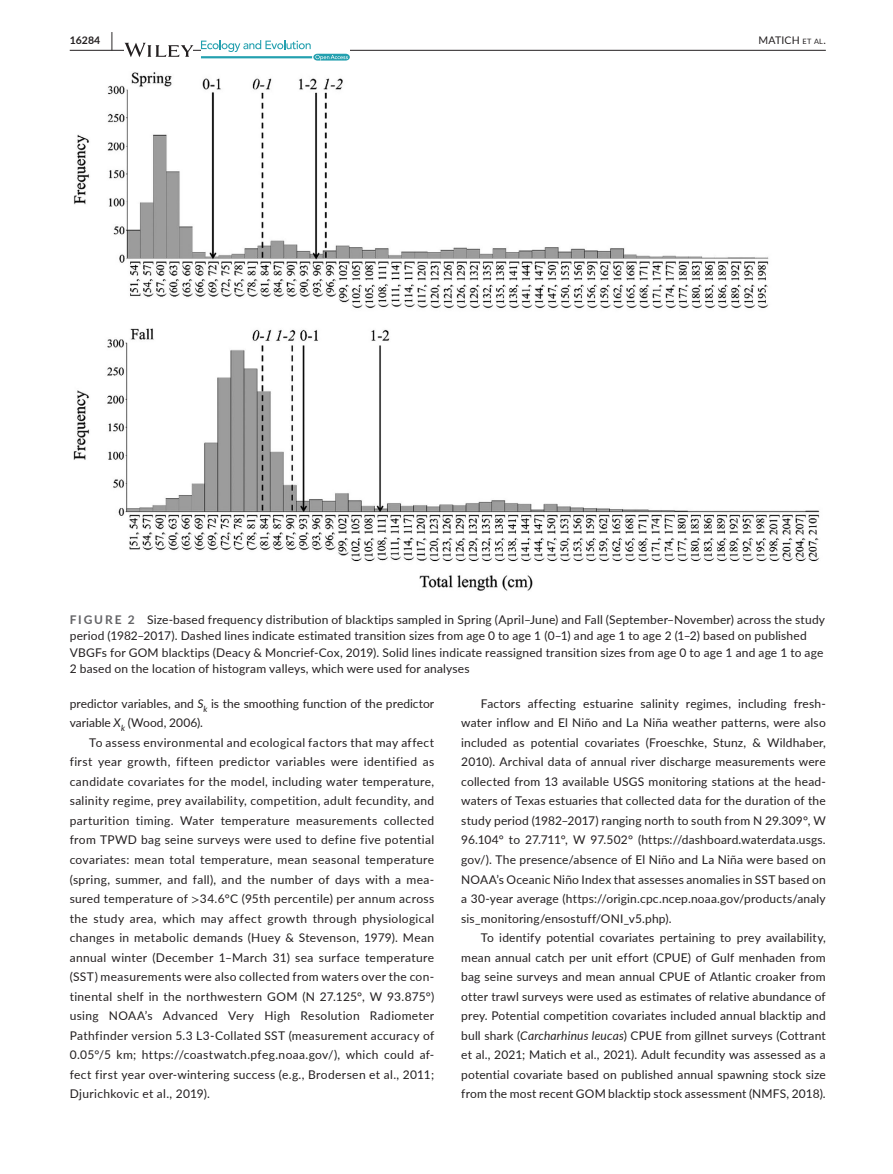
<style>
.page{position:relative;width:893px;height:1174px;background:#fff}
.page>*{position:absolute;margin:0;border:0;box-sizing:border-box;transform-origin:0 0}
.t1{font:12px/19.5px "Lato";letter-spacing:.015em;color:#231f20;text-align:justify}
.t2{font:10.5px "Lato";letter-spacing:.02em;color:#231f20}
.t3{font:700 10.5px "Lato";color:#231f20}
.s1{font-size:19.5px}
.s2{font-size:7.35px}
.s3{font-weight:700;color:#636366}
.s4{font-style:italic}
.s5{font-family:"STIX"}
</style>
<div class="page">
<hr style="left:70px;top:50px;width:756px;height:1px;background:#231f20">
<svg style="left:125px;top:43px;width:68px;height:14px"></svg>
<svg style="left:201px;top:40px;width:149px;height:21px"></svg>
<img style="left:74px;top:72px;width:746px;height:519px">
<p class="t3" style="left:70px;top:33px;width:45px">16284 <span class="s1">|</span></p>
<p class="t2" style="left:758px;top:33px;width:69px">MATICH <span class="s2">et al</span>.</p>
<p class="t1" style="left:70px;top:610px;width:757px;line-height:16.5px;text-align:left"><span class="s3">FIGURE 2</span> Size-based frequency distribution of blacktips sampled in Spring (April–June) and Fall (September–November) across the study period (1982–2017). Dashed lines indicate estimated transition sizes from age 0 to age 1 (0–1) and age 1 to age 2 (1–2) based on published VBGFs for GOM blacktips (Deacy &amp; Moncrief-Cox, 2019). Solid lines indicate reassigned transition sizes from age 0 to age 1 and age 1 to age 2 based on the location of histogram valleys, which were used for analyses</p>
<p class="t1" style="left:70px;top:693px;width:366px">predictor variables, and <span class="s4">S</span><sub>k</sub> is the smoothing function of the predictor variable <span class="s4">X</span><sub>k</sub> (Wood, 2006).</p>
<p class="t1" style="left:70px;top:732px;width:366px;text-indent:20px">To assess environmental and ecological factors that may affect first year growth, fifteen predictor variables were identified as candidate covariates for the model, including water temperature, salinity regime, prey availability, competition, adult fecundity, and parturition timing. Water temperature measurements collected from TPWD bag seine surveys were used to define five potential covariates: mean total temperature, mean seasonal temperature (spring, summer, and fall), and the number of days with a mea&shy;sured temperature of <span class="s5">&gt;</span>34.6°C (95th percentile) per annum across the study area, which may affect growth through physiological changes in metabolic demands (Huey &amp; Stevenson, 1979). Mean annual winter (December 1–March 31) sea surface temperature (SST) measurements were also collected from waters over the con&shy;tinental shelf in the northwestern GOM (N 27.125°, W 93.875°) using NOAA’s Advanced Very High Resolution Radiometer Pathfinder version 5.3 L3-Collated SST (measurement accuracy of 0.05°/5 km; https://coastwatch.pfeg.noaa.gov/), which could af&shy;fect first year over-wintering success (e.g., Brodersen et al., 2011; Djurichkovic et al., 2019).</p>
<p class="t1" style="left:461px;top:693px;width:366px;text-indent:19px">Factors affecting estuarine salinity regimes, including fresh&shy;water inflow and El Niño and La Niña weather patterns, were also included as potential covariates (Froeschke, Stunz, &amp; Wildhaber, 2010). Archival data of annual river discharge measurements were collected from 13 available USGS monitoring stations at the head&shy;waters of Texas estuaries that collected data for the duration of the study period (1982–2017) ranging north to south from N 29.309°, W 96.104° to 27.711°, W 97.502° (https://dashboard.waterdata.usgs. gov/). The presence/absence of El Niño and La Niña were based on NOAA’s Oceanic Niño Index that assesses anomalies in SST based on a 30-year average (https://origin.cpc.ncep.noaa.gov/products/analy sis_monitoring/ensostuff/ONI_v5.php).</p>
<p class="t1" style="left:461px;top:927px;width:366px;text-indent:20px">To identify potential covariates pertaining to prey availability, mean annual catch per unit effort (CPUE) of Gulf menhaden from bag seine surveys and mean annual CPUE of Atlantic croaker from otter trawl surveys were used as estimates of relative abundance of prey. Potential competition covariates included annual blacktip and bull shark (<span class="s4">Carcharhinus leucas</span>) CPUE from gillnet surveys (Cottrant et al., 2021; Matich et al., 2021). Adult fecundity was assessed as a potential covariate based on published annual spawning stock size from the most recent GOM blacktip stock assessment (NMFS, 2018).</p>
</div>
